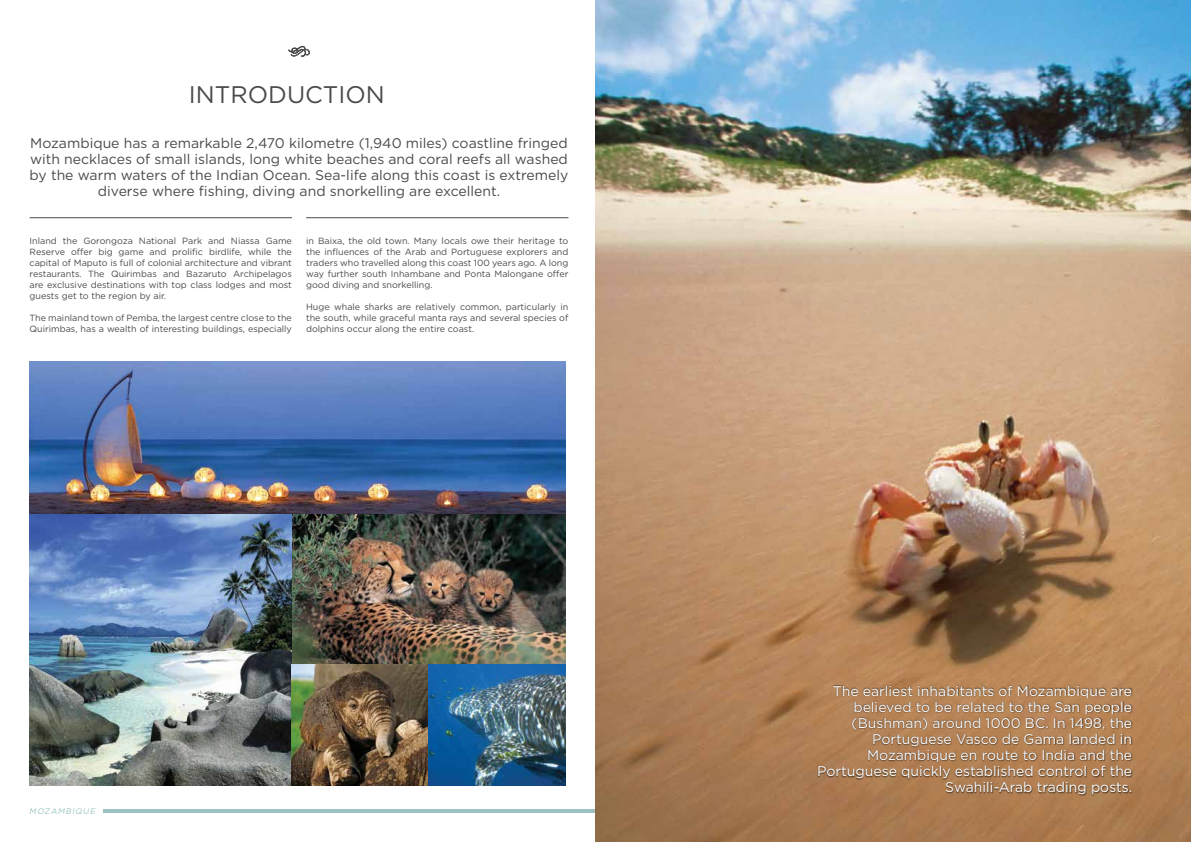
<style>
.page{position:relative;width:1191px;height:842px;background:#fff}
.page>*{position:absolute;margin:0;border:0;box-sizing:border-box;transform-origin:0 0}
.t1{font:24px "Gotham";color:#4a4a4d}
.t2{font:14px/16px "Gotham";color:#4a4a4d;text-align:center}
.t3{font:14px/16px "Gotham";color:#fff;text-align:right}
.t4{font:9px/11px "Gotham";color:#4a4a4d;text-align:justify}
.t5{font:italic 8px "Gotham";color:#9bc1c2}
</style>
<div class="page">
<img style="left:292px;top:514px;width:274px;height:151px">
<svg style="left:288px;top:45px;width:22px;height:12px"></svg>
<hr style="left:30px;top:217px;width:262px;height:1px;background:#4a4a4d">
<hr style="left:306px;top:217px;width:262px;height:1px;background:#4a4a4d">
<img style="left:30px;top:514px;width:262px;height:271px">
<img style="left:292px;top:665px;width:274px;height:120px">
<hr style="left:103px;top:809px;width:505px;height:4px;background:#9bc1c2">
<img style="left:30px;top:362px;width:536px;height:152px">
<img style="left:595px;top:0;width:596px;height:842px">
<div style="left:817px;top:684px;width:315px;height:111px;background:#000;opacity:.75"></div>
<h1 class="t1" style="left:189px;top:79px;width:197px">INTRODUCTION</h1>
<p class="t2" style="left:30px;top:135px;width:540px">Mozambique has a remarkable 2,470 kilometre (1,940 miles) coastline fringed with necklaces of small islands, long white beaches and coral reefs all washed by the warm waters of the Indian Ocean. Sea-life along this coast is extremely diverse where fishing, diving and snorkelling are excellent.</p>
<p class="t4" style="left:30px;top:235px;width:264px">Inland the Gorongoza National Park and Niassa Game Reserve offer big game and prolific birdlife, while the capital of Maputo is full of colonial architecture and vibrant restaurants. The Quirimbas and Bazaruto Archipelagos are exclusive destinations with top class lodges and most guests get to the region by air.</p>
<p class="t4" style="left:30px;top:312px;width:264px">The mainland town of Pemba, the largest centre close to the<br>Quirimbas, has a wealth of interesting buildings, especially</p>
<p class="t4" style="left:306px;top:235px;width:264px">in Baixa, the old town. Many locals owe their heritage to the influences of the Arab and Portuguese explorers and traders who travelled along this coast 100 years ago. A long way further south Inhambane and Ponta Malongane offer good diving and snorkelling.</p>
<p class="t4" style="left:306px;top:301px;width:264px">Huge whale sharks are relatively common, particularly in the south, while graceful manta rays and several species of dolphins occur along the entire coast.</p>
<p class="t5" style="left:29px;top:806px;width:69px">MOZAMBIQUE</p>
<p class="t3" style="left:817px;top:683px;width:316px">The earliest inhabitants of Mozambique are believed to be related to the San people (Bushman) around 1000 BC. In 1498, the Portuguese Vasco de Gama landed in Mozambique en route to India and the Portuguese quickly established control of the Swahili-Arab trading posts.</p>
</div>
